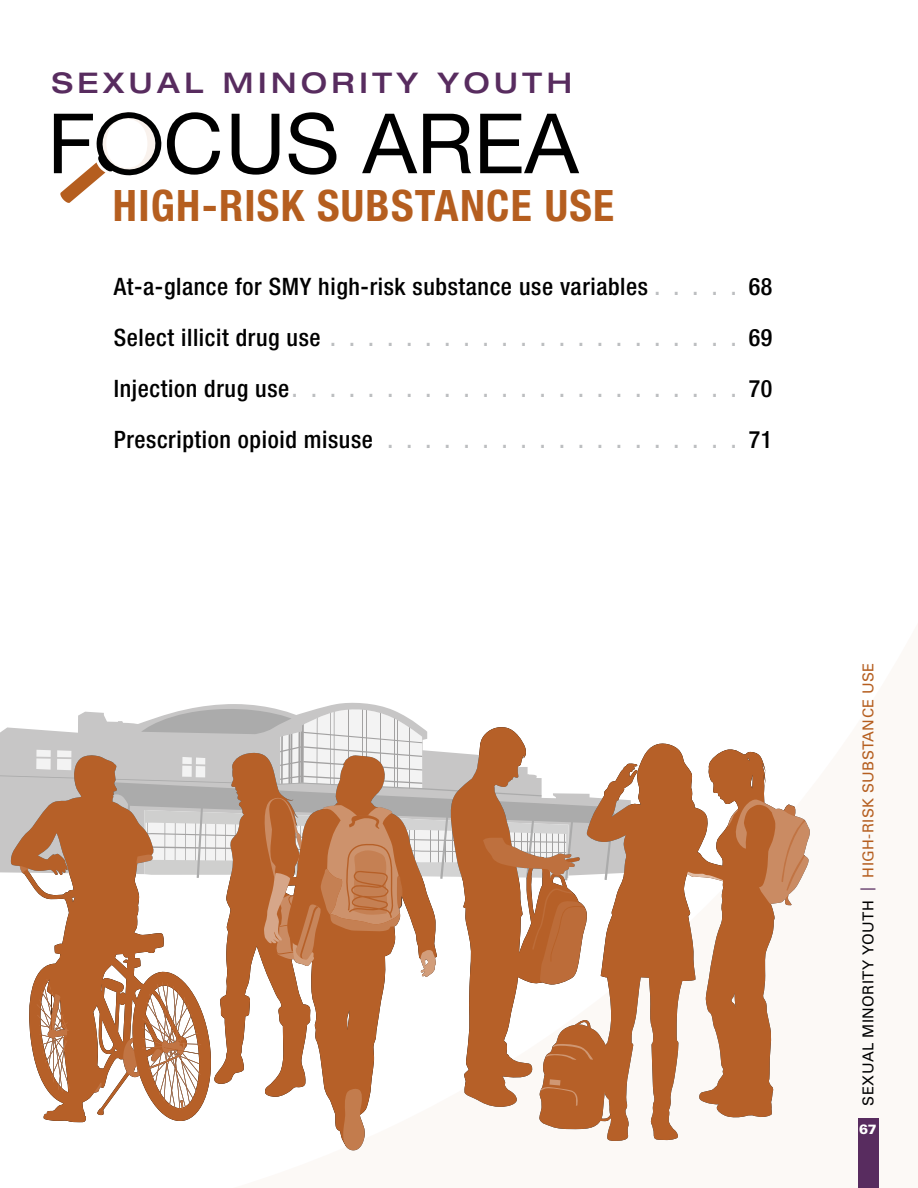
<style>
.page{position:relative;width:918px;height:1188px;background:#fff}
.page>*{position:absolute;margin:0;border:0;box-sizing:border-box;transform-origin:0 0}
.H3_SMY_Focus_area{font:83.25px "Helvetica Neue";color:#000}
.H3_SMY_Focus_area-2{font:700 condensed 43.35px "Helvetica Neue";letter-spacing:.03em;color:#b55e1f}
.H3_SMY_Focus_area-3{font:500 expanded 28.5px "Helvetica Neue";letter-spacing:.16em;color:#582c5f}
.t1{font:500 condensed 24px "Helvetica Neue";letter-spacing:.025em;color:#000}
.t2{font:500 condensed 24px "Helvetica Neue";letter-spacing:.025em;color:#bcbec0}
.t3{font:15px "Univers";letter-spacing:.025em;color:#b55e1f}
.t4{font:900 13.5px "Univers";color:#fff}
.s1{color:#f9f2ed}
.s2{color:#bcbec0}
.s3{color:#000}
.s4{color:#000101}
.s5{color:#582c5f}
</style>
<div class="page">
<svg style="left:60px;top:112px;width:102px;height:91px"></svg>
<svg style="left:194px;top:702px;width:193px;height:6px"></svg>
<svg style="left:638px;top:743px;width:172px;height:398px;fill:#b66028"></svg>
<svg style="left:0;top:708px;width:638px;height:433px"></svg>
<svg style="left:214px;top:752px;width:223px;height:398px"></svg>
<svg style="left:11px;top:755px;width:204px;height:368px"></svg>
<div style="left:858px;top:1118px;width:20px;height:70px;background:#582c5f"></div>
<h3 class="H3_SMY_Focus_area-3" style="left:52px;top:65px;width:522px">SEXUAL MINORITY YOUTH</h3>
<h3 class="H3_SMY_Focus_area" style="left:47px;top:94px;width:533px">F<span class="s1">O</span>CUS AREA</h3>
<h3 class="H3_SMY_Focus_area-2" style="left:113px;top:179px;width:503px">HIGH-RISK SUBSTANCE USE</h3>
<p class="t1" style="left:114px;top:272px;width:660px">At-a-glance for SMY high-risk substance use variables <span class="s2">. . . . .</span> 68</p>
<p class="t1" style="left:114px;top:323px;width:208px">Select illicit drug use</p>
<p class="t1" style="left:749px;top:323px;width:25px">69</p>
<p class="t2" style="left:114px;top:374px;width:660px"><span class="s3">Injection drug use</span> . . . . . . . . . . . . . . . . . . . . . . . . <span class="s3">70</span></p>
<p class="t1" style="left:114px;top:425px;width:261px">Prescription opioid misuse</p>
<p class="t1" style="left:749px;top:425px;width:25px">71</p>
<p class="t3" style="left:859px;top:1106px;width:445px;rotate:-90deg"><span class="s4">SEXUAL MINORITY YOUTH</span> <span class="s5">|</span> HIGH-RISK SUBSTANCE USE</p>
<p class="t4" style="left:859px;top:1121px;width:19px">67</p>
</div>
